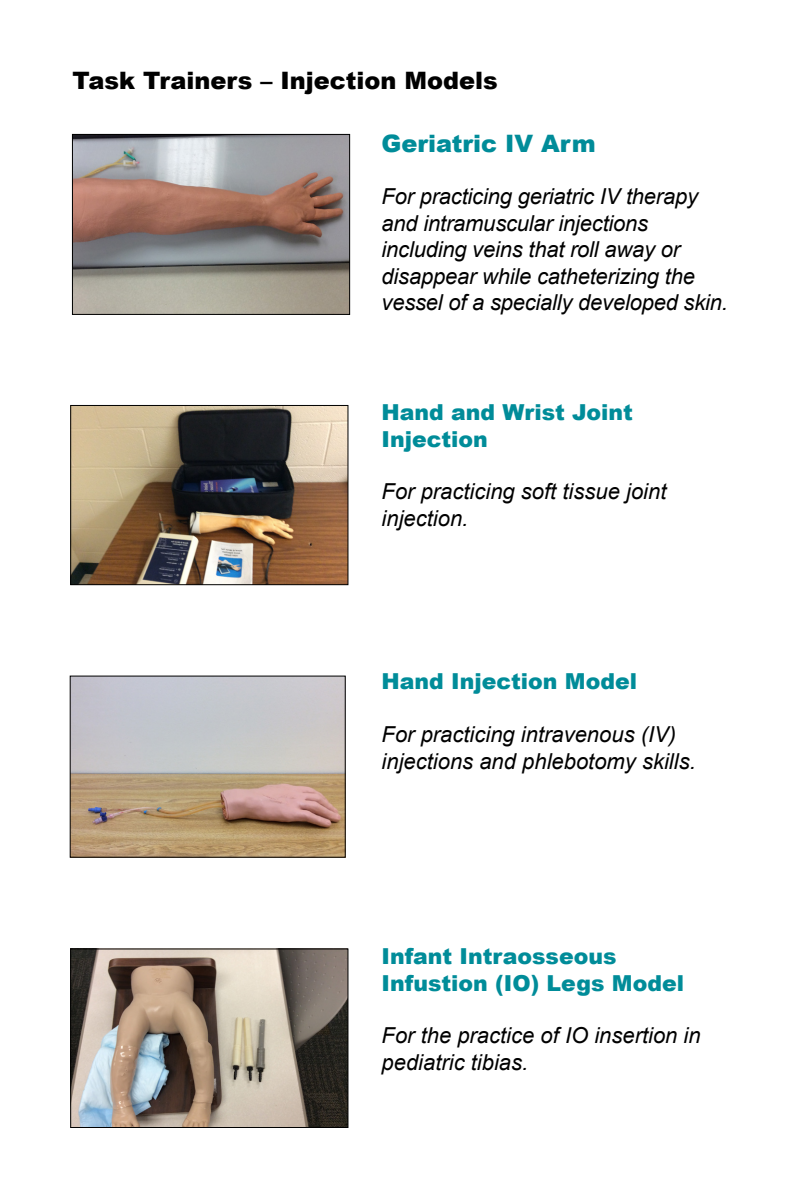
<style>
.page{position:relative;width:800px;height:1200px;background:#fff}
.page>*{position:absolute;margin:0;border:0;box-sizing:border-box;transform-origin:0 0}
.t1{font:900 24px "Arial";color:#000}
.Faculty_Name{font:900 24px "Arial";color:#008c99}
.Faculty_Department{font:italic 22px/26.4px "Arial";letter-spacing:-.01em;color:#000}
.Task_Trainer{font:900 22px/26.4px "Arial";color:#008c99}
</style>
<div class="page">
<img style="left:74px;top:136px;width:274px;height:176px">
<div style="left:72px;top:134px;width:278px;height:180px;border:1px solid #000"></div>
<img style="left:72px;top:678px;width:271px;height:177px">
<img style="left:72px;top:950px;width:274px;height:176px">
<div style="left:70px;top:948px;width:278px;height:180px;border:1px solid #000"></div>
<img style="left:72px;top:407px;width:274px;height:176px">
<div style="left:70px;top:405px;width:278px;height:180px;border:1px solid #000"></div>
<p class="t1" style="left:72px;top:63px;width:427px">Task Trainers – Injection Models</p>
<p class="Faculty_Name" style="left:382px;top:126px;width:216px">Geriatric IV Arm</p>
<p class="Faculty_Department" style="left:382px;top:184px;width:348px">For practicing geriatric IV therapy and intramuscular injections including veins that roll away or disappear while catheterizing the vessel of a specially developed skin.</p>
<p class="Task_Trainer" style="left:382px;top:398px;width:253px">Hand and Wrist Joint<br>Injection</p>
<p class="Faculty_Department" style="left:382px;top:479px;width:286px">For practicing soft tissue joint injection.</p>
<p class="Task_Trainer" style="left:382px;top:668px;width:257px">Hand Injection Model</p>
<p class="Faculty_Department" style="left:382px;top:722px;width:316px">For practicing intravenous (IV) injections and phlebotomy skills.</p>
<p class="Task_Trainer" style="left:382px;top:942px;width:304px">Infant Intraosseous<br>Infustion (IO) Legs Model</p>
<p class="Faculty_Department" style="left:382px;top:1023px;width:321px">For the practice of IO insertion in pediatric tibias.</p>
</div>
